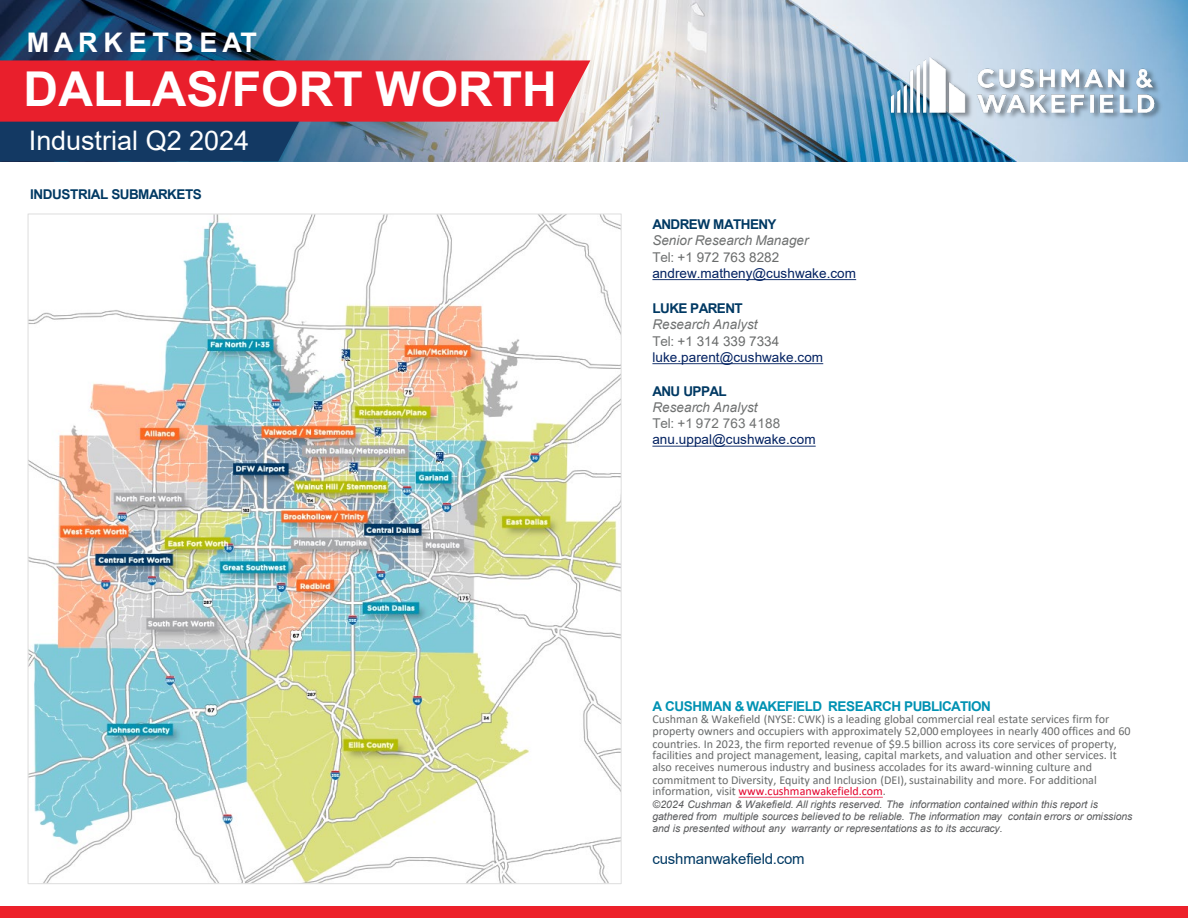
<style>
.page{position:relative;width:1188px;height:918px;background:#fff}
.page>*{position:absolute;margin:0;border:0;box-sizing:border-box;transform-origin:0 0}
.t1{font:700 48px "Arial";color:#fff}
.t2{font:27px "Arial";letter-spacing:-.005em;color:#fff}
.t3{font:700 27px "Arial";letter-spacing:.2em;color:#fff}
.t4{font:15px "Arial";letter-spacing:-.015em;color:#003963}
.t5{font:13.5px "Arial";letter-spacing:.005em;color:#002060}
.t6{font:700 13.5px "Arial";letter-spacing:-.04em;color:#003963}
.t7{font:italic 13.5px "Arial";letter-spacing:.005em;color:#6f7171}
.t8{font:700 13.5px "Arial";letter-spacing:-.04em;color:#0092b3}
.t9{font:13.5px "Arial";letter-spacing:.005em;color:#696b6b}
.t10{font:13.5px "Arial";letter-spacing:.015em;color:#6f7171}
.t11{font:12px/12px "Calibri";letter-spacing:-.005em;color:#696b6b}
.t12{font:italic 10.5px/12px "Arial";letter-spacing:-.005em;color:#58595b}
.s1{color:#6f7171}
.s2{color:#e4002b}
</style>
<div class="page">
<img style="left:0;top:0;width:1188px;height:161px">
<svg style="left:0;top:60px;width:590px;height:101px;background:#ae4153"></svg>
<img style="left:852px;top:31px;width:336px;height:127px">
<img style="left:856px;top:34px;width:332px;height:114px">
<div style="left:0;top:907px;width:1188px;height:11px;background:#ed212a"></div>
<svg style="left:739px;top:797px;width:144px;height:1px"></svg>
<img style="left:29px;top:215px;width:591px;height:667px">
<svg style="left:652px;top:279px;width:204px;height:1px"></svg>
<svg style="left:652px;top:363px;width:171px;height:1px"></svg>
<svg style="left:652px;top:446px;width:164px;height:1px"></svg>
<h2 class="t3" style="left:27px;top:23px;width:231px">MARKETBEAT</h2>
<h1 class="t1" style="left:24px;top:55px;width:535px">DALLAS/FORT WORTH</h1>
<h2 class="t2" style="left:29px;top:122px;width:222px">Industrial Q2 2024</h2>
<p class="t6" style="left:30px;top:185px;width:173px">INDUSTRIAL SUBMARKETS</p>
<p class="t6" style="left:652px;top:215px;width:126px">ANDREW MATHENY</p>
<p class="t7" style="left:652px;top:232px;width:158px">Senior Research Manager</p>
<p class="t9" style="left:652px;top:248px;width:128px"><span class="s1">Tel:</span> +1 972 763 8282</p>
<p class="t5" style="left:652px;top:264px;width:205px">andrew.matheny@cushwake.com</p>
<p class="t6" style="left:652px;top:299px;width:92px">LUKE PARENT</p>
<p class="t7" style="left:652px;top:316px;width:107px">Research Analyst</p>
<p class="t9" style="left:652px;top:332px;width:128px"><span class="s1">Tel:</span> +1 314 339 7334</p>
<p class="t5" style="left:652px;top:348px;width:172px">luke.parent@cushwake.com</p>
<p class="t6" style="left:652px;top:381px;width:76px">ANU UPPAL</p>
<p class="t7" style="left:652px;top:398px;width:107px">Research Analyst</p>
<p class="t10" style="left:652px;top:414px;width:129px">Tel: +1 972 763 4188</p>
<p class="t5" style="left:652px;top:430px;width:165px">anu.uppal@cushwake.com</p>
<p class="t8" style="left:652px;top:697px;width:340px">A CUSHMAN &amp; WAKEFIELD RESEARCH PUBLICATION</p>
<p class="t11" style="left:652px;top:713px;width:480px">Cushman &amp; Wakefield (NYSE: CWK) is a leading global commercial real estate services firm for property owners and occupiers with approximately 52,000 employees in nearly 400 offices and 60 countries. In 2023, the firm reported revenue of $9.5 billion across its core services of property, facilities and project management, leasing, capital markets, and valuation and other services. It also receives numerous industry and business accolades for its award-winning culture and commitment to Diversity, Equity and Inclusion (DEI), sustainability and more. For additional information, visit <span class="s2">www.cushmanwakefield.com</span>.</p>
<p class="t12" style="left:652px;top:798px;width:482px">©2024 Cushman &amp; Wakefield. All rights reserved. The information contained within this report is gathered from multiple sources believed to be reliable. The information may contain errors or omissions and is presented without any warranty or representations as to its accuracy.</p>
<p class="t4" style="left:652px;top:849px;width:154px">cushmanwakefield.com</p>
</div>
